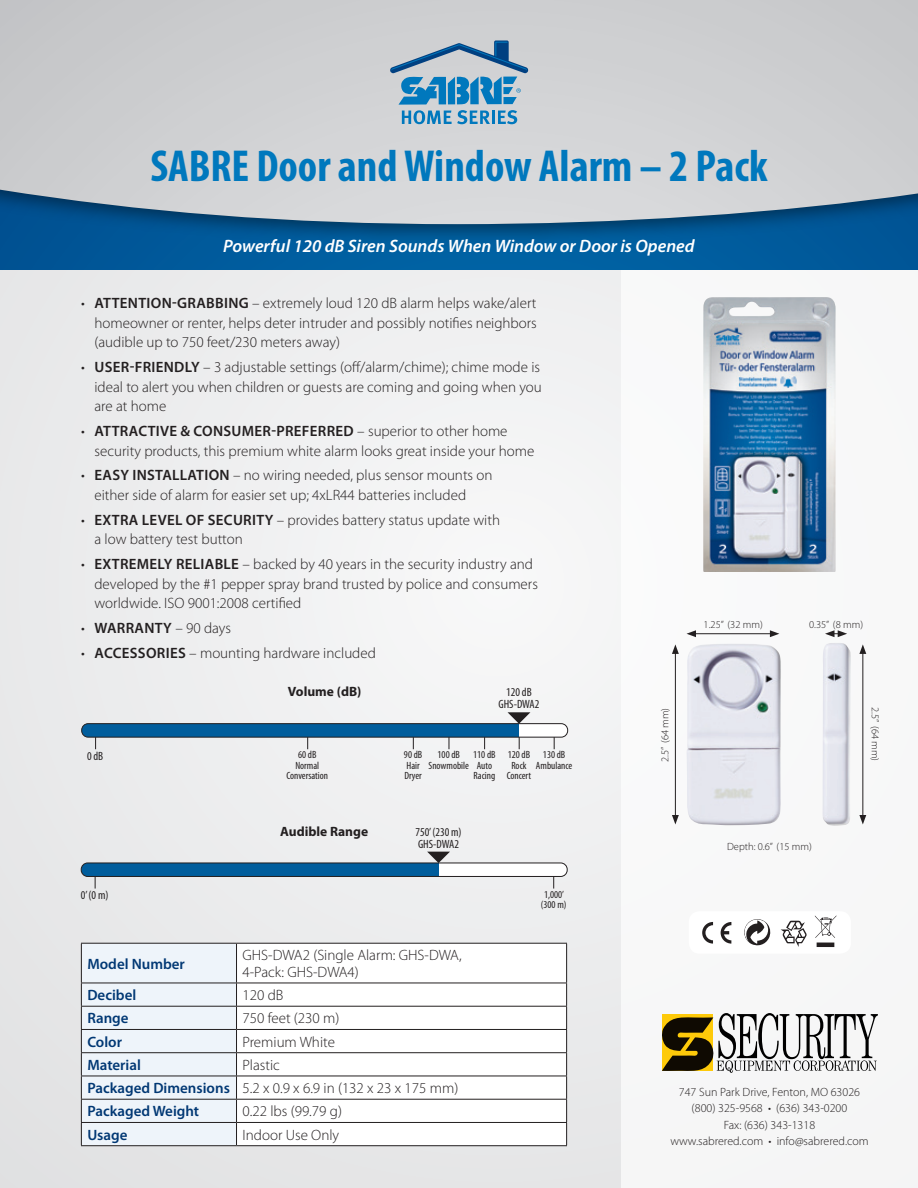
<style>
.page{position:relative;width:918px;height:1188px;background:#edeeef}
.page>*{position:absolute;margin:0;border:0;box-sizing:border-box;transform-origin:0 0}
.headline{font:700 condensed 45px "Myriad Pro";color:#0078bd}
.subhead{font:italic 600 18px "Myriad Pro";color:#fff}
.bullets{font:300 15px/19.5px "Myriad Pro";color:#231f20}
.chart_--_right_colum{font:300 15px/16.5px "Myriad Pro";color:#231f20}
.chart_--_left_column{font:600 15px "Myriad Pro";color:#013874}
.t1{font:700 13.5px "Myriad Pro";color:#231f20}
.contact_info{font:300 12px/16.5px "Myriad Pro";color:#231f20;text-align:center}
.t2{font:condensed 12px/12px "Myriad Pro";color:#231f20}
.t3{font:condensed 10.5px/10.5px "Myriad Pro";color:#231f20;text-align:center}
.dimensions{font:300 10.5px "Myriad Pro";color:#231f20}
.s1{font-weight:600}
</style>
<div class="page">
<div style="left:621px;top:71px;width:297px;height:1117px;background:#f8f8f8"></div>
<div style="left:0;top:0;width:918px;height:270px;background:#005d9f"></div>
<img style="left:0;top:224px;width:918px;height:28px">
<svg style="left:0;top:0;width:918px;height:224px;background:#c4c9ce"></svg>
<svg style="left:662px;top:1013px;width:216px;height:60px"></svg>
<svg style="left:390px;top:40px;width:138px;height:84px;background:#85acc6"></svg>
<div style="left:689px;top:911px;width:162px;height:43px;background:#fff;border-radius:11px"></div>
<svg style="left:744px;top:919px;width:27px;height:27px"></svg>
<svg style="left:781px;top:921px;width:26px;height:26px"></svg>
<svg style="left:815px;top:915px;width:21px;height:32px"></svg>
<svg style="left:702px;top:922px;width:29px;height:22px"></svg>
<hr style="left:694px;top:633px;width:78px;height:1px;background:#231f20">
<svg style="left:687px;top:630px;width:9px;height:7px"></svg>
<svg style="left:770px;top:630px;width:9px;height:7px"></svg>
<img style="left:687px;top:644px;width:94px;height:181px">
<img style="left:823px;top:643px;width:28px;height:183px">
<svg style="left:825px;top:630px;width:22px;height:7px"></svg>
<hr style="left:862px;top:652px;width:1px;height:165px;background:#231f20">
<svg style="left:859px;top:644px;width:7px;height:10px"></svg>
<svg style="left:859px;top:815px;width:7px;height:9px"></svg>
<hr style="left:675px;top:652px;width:1px;height:165px;background:#231f20">
<svg style="left:672px;top:644px;width:7px;height:10px"></svg>
<svg style="left:672px;top:815px;width:7px;height:9px"></svg>
<div style="left:237px;top:944px;width:329px;height:201px;background:#fff"></div>
<hr style="left:237px;top:943px;width:330px;height:1px;background:#231f20">
<hr style="left:566px;top:944px;width:1px;height:39px;background:#231f20">
<hr style="left:237px;top:983px;width:330px;height:1px;background:#231f20">
<hr style="left:237px;top:1006px;width:330px;height:1px;background:#231f20">
<hr style="left:237px;top:1029px;width:330px;height:1px;background:#231f20">
<hr style="left:237px;top:1052px;width:330px;height:1px;background:#231f20">
<hr style="left:237px;top:1076px;width:330px;height:1px;background:#231f20">
<hr style="left:237px;top:1099px;width:330px;height:1px;background:#231f20">
<hr style="left:237px;top:1122px;width:330px;height:1px;background:#231f20">
<svg style="left:81px;top:943px;width:156px;height:202px"></svg>
<svg style="left:566px;top:983px;width:1px;height:162px"></svg>
<hr style="left:81px;top:1145px;width:156px;height:1px;background:#231f20">
<hr style="left:237px;top:1145px;width:330px;height:1px;background:#231f20">
<svg style="left:81px;top:852px;width:486px;height:37px"></svg>
<svg style="left:82px;top:712px;width:486px;height:37px"></svg>
<img style="left:703px;top:297px;width:133px;height:275px">
<p class="headline" style="left:150px;top:138px;width:619px">SABRE Door and Window Alarm – 2 Pack</p>
<p class="subhead" style="left:223px;top:235px;width:473px">Powerful 120 dB Siren Sounds When Window or Door is Opened</p>
<p class="bullets" style="left:94px;top:294px;width:444px;text-align:justify;text-indent:-14px">• <span class="s1">ATTENTION-GRABBING</span> – extremely loud 120 dB alarm helps wake/alert homeowner or renter, helps deter intruder and possibly notifies neighbors (audible up to 750 feet/230 meters away)</p>
<p class="bullets" style="left:94px;top:358px;width:449px;text-align:justify;text-indent:-14px">• <span class="s1">USER-FRIENDLY</span> – 3 adjustable settings (off/alarm/chime); chime mode is ideal to alert you when children or guests are coming and going when you are at home</p>
<p class="bullets" style="left:94px;top:422px;width:441px;text-indent:-14px">• <span class="s1">ATTRACTIVE &amp; CONSUMER-PREFERRED</span> – superior to other home security products, this premium white alarm looks great inside your home</p>
<p class="bullets" style="left:94px;top:466px;width:400px;text-indent:-14px">• <span class="s1">EASY INSTALLATION</span> – no wiring needed, plus sensor mounts on either side of alarm for easier set up; 4xLR44 batteries included</p>
<p class="bullets" style="left:94px;top:510px;width:407px;text-indent:-14px">• <span class="s1">EXTRA LEVEL OF SECURITY</span> – provides battery status update with a low battery test button</p>
<p class="bullets" style="left:94px;top:555px;width:445px;text-indent:-14px">• <span class="s1">EXTREMELY RELIABLE</span> – backed by 40 years in the security industry and developed by the #1 pepper spray brand trusted by police and consumers worldwide. ISO 9001:2008 certified</p>
<p class="bullets" style="left:81px;top:619px;width:152px">• <span class="s1">WARRANTY</span> – 90 days</p>
<p class="bullets" style="left:81px;top:644px;width:296px">• <span class="s1">ACCESSORIES</span> – mounting hardware included</p>
<p class="t2" style="left:87px;top:749px;width:18px">0 dB</p>
<p class="t1" style="left:288px;top:683px;width:75px">Volume (dB)</p>
<p class="t2" style="left:499px;top:686px;width:42px;text-align:center">120 dB<br>GHS-DWA2</p>
<p class="t3" style="left:287px;top:749px;width:43px">60 dB<br>Normal<br>Conversation</p>
<p class="t3" style="left:536px;top:749px;width:38px">130 dB<br>Ambulance</p>
<p class="t3" style="left:404px;top:749px;width:20px;text-align:left">90 dB<br>Hair<br>Dryer</p>
<p class="t3" style="left:429px;top:749px;width:42px">100 dB<br>Snowmobile</p>
<p class="t3" style="left:473px;top:749px;width:24px">110 dB<br>Auto<br>Racing</p>
<p class="t3" style="left:507px;top:749px;width:26px">120 dB<br>Rock<br>Concert</p>
<p class="dimensions" style="left:659px;top:762px;width:56px;rotate:-90deg">2.5” (64 mm)</p>
<p class="dimensions" style="left:704px;top:619px;width:61px">1.25” (32 mm)</p>
<p class="dimensions" style="left:809px;top:619px;width:56px">0.35” (8 mm)</p>
<p class="dimensions" style="left:881px;top:707px;width:56px;rotate:90deg">2.5” (64 mm)</p>
<p class="t2" style="left:81px;top:889px;width:29px">0’ (0 m)</p>
<p class="t1" style="left:280px;top:822px;width:90px">Audible Range</p>
<p class="t2" style="left:415px;top:825px;width:48px">750’ (230 m)<br>GHS-DWA2</p>
<p class="t3" style="left:541px;top:889px;width:27px">1,000’ (300 m)</p>
<p class="dimensions" style="left:727px;top:841px;width:86px">Depth: 0.6” (15 mm)</p>
<p class="chart_--_left_column" style="left:87px;top:954px;width:99px">Model Number</p>
<p class="chart_--_right_colum" style="left:243px;top:947px;width:221px">GHS-DWA2 (Single Alarm: GHS-DWA,<br>4-Pack: GHS-DWA4)</p>
<p class="chart_--_left_column" style="left:87px;top:986px;width:50px">Decibel</p>
<p class="chart_--_right_colum" style="left:243px;top:987px;width:42px">120 dB</p>
<p class="chart_--_left_column" style="left:87px;top:1009px;width:43px">Range</p>
<p class="chart_--_right_colum" style="left:243px;top:1010px;width:98px">750 feet (230 m)</p>
<p class="chart_--_left_column" style="left:87px;top:1032px;width:36px">Color</p>
<p class="chart_--_right_colum" style="left:243px;top:1034px;width:94px">Premium White</p>
<p class="chart_--_left_column" style="left:87px;top:1055px;width:55px">Material</p>
<p class="chart_--_right_colum" style="left:243px;top:1057px;width:39px">Plastic</p>
<p class="chart_--_left_column" style="left:87px;top:1079px;width:144px">Packaged Dimensions</p>
<p class="bullets" style="left:243px;top:1079px;width:217px">5.2 x 0.9 x 6.9 in (132 x 23 x 175 mm)</p>
<p class="chart_--_left_column" style="left:87px;top:1102px;width:113px">Packaged Weight</p>
<p class="bullets" style="left:243px;top:1102px;width:101px">0.22 lbs (99.79 g)</p>
<p class="chart_--_left_column" style="left:87px;top:1125px;width:42px">Usage</p>
<p class="chart_--_right_colum" style="left:243px;top:1127px;width:98px">Indoor Use Only</p>
<p class="contact_info" style="left:679px;top:1083px;width:183px">747 Sun Park Drive, Fenton, MO 63026</p>
<p class="contact_info" style="left:692px;top:1100px;width:157px">(800) 325-9568 • (636) 343-0200<br>Fax: (636) 343-1318</p>
<p class="contact_info" style="left:670px;top:1133px;width:200px">www.sabrered.com • info@sabrered.com</p>
</div>
